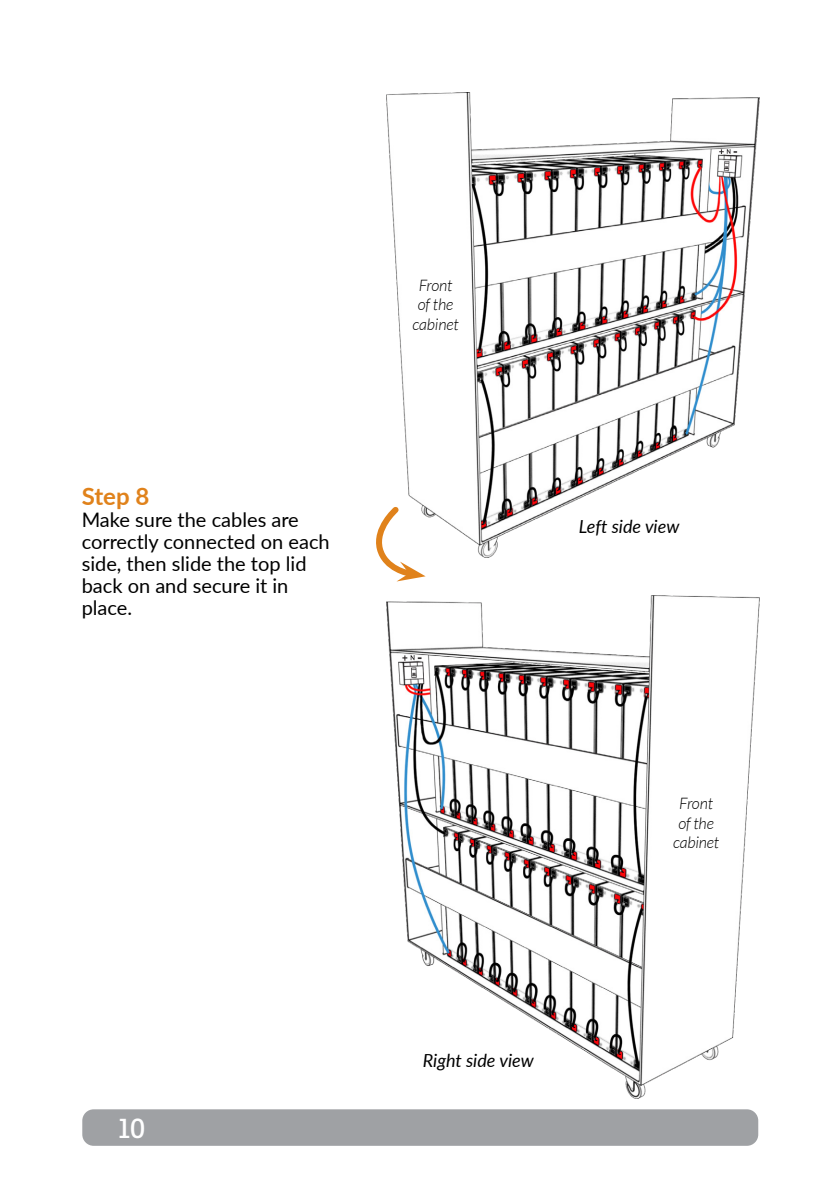
<style>
.page{position:relative;width:840px;height:1191px;background:#fff}
.page>*{position:absolute;margin:0;border:0;box-sizing:border-box;transform-origin:0 0}
.t1{font:28px "Ronnia";color:#fff}
.t2{font:700 24px "Lato";color:#e0821b}
.t3{font:20px/22px "Lato";color:#000}
.t4{font:italic 18px "Lato";color:#000}
.t5{font:italic 300 16px/19.2px "Lato";letter-spacing:-.01em;color:#000;text-align:center}
</style>
<div class="page">
<div style="left:82px;top:1109px;width:675px;height:36px;background:#9fa1a4;border-radius:11px"></div>
<img style="left:386px;top:595px;width:373px;height:504px">
<img style="left:386px;top:92px;width:373px;height:465px">
<svg style="left:376px;top:504px;width:49px;height:77px"></svg>
<p class="t5" style="left:412px;top:276px;width:48px">Front of the cabinet</p>
<p class="t2" style="left:82px;top:478px;width:69px">Step 8</p>
<p class="t3" style="left:82px;top:507px;width:249px">Make sure the cables are correctly connected on each side, then slide the top lid back on and secure it in place.</p>
<p class="t4" style="left:578px;top:514px;width:102px">Left side view</p>
<h1 class="t1" style="left:118px;top:1110px;width:29px">10</h1>
<p class="t4" style="left:422px;top:1047px;width:112px">Right side view</p>
<p class="t5" style="left:672px;top:794px;width:48px">Front of the cabinet</p>
</div>
